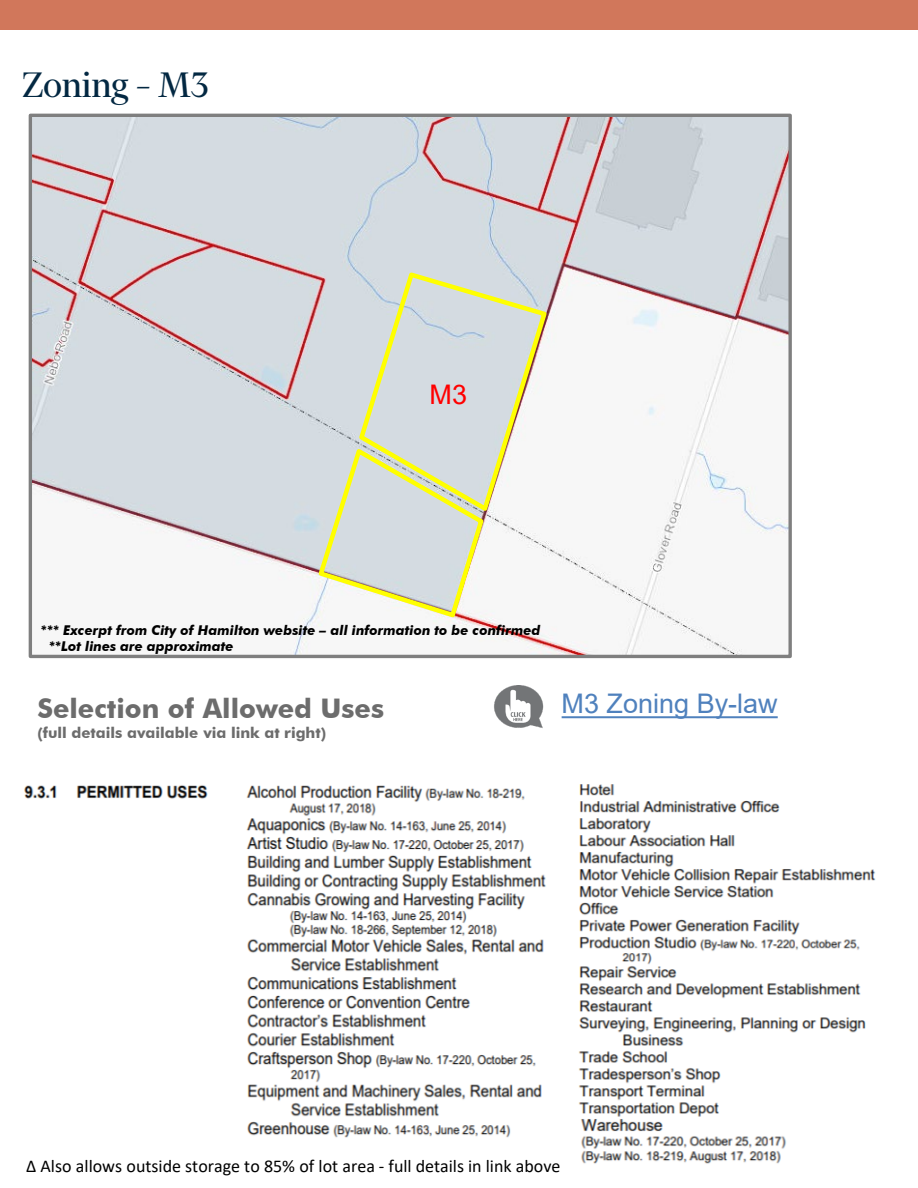
<style>
.page{position:relative;width:918px;height:1188px;background:#fff}
.page>*{position:absolute;margin:0;border:0;box-sizing:border-box;transform-origin:0 0}
.t1{font:40.5px "Financier Display";color:#032842}
.t2{font:700 27px "Futura BT";color:#6c6c6c}
.t3{font:27px "Arial";color:#4f81bd}
.t4{font:27px "Arial";color:#f00}
.t5{font:18px "Calibri";color:#000}
.t6{font:700 15px "Futura BT";color:#6c6c6c}
.t7{font:italic 700 13.5px/16.2px "Futura BT";color:#000}
</style>
<div class="page">
<div style="left:0;top:0;width:918px;height:29px;background:#d1775b"></div>
<img style="left:24px;top:785px;width:522px;height:353px">
<svg style="left:562px;top:716px;width:216px;height:2px"></svg>
<img style="left:494px;top:686px;width:50px;height:42px">
<img style="left:33px;top:118px;width:755px;height:536px">
<div style="left:29px;top:114px;width:763px;height:544px;border:3px solid #7f7f7f"></div>
<svg style="left:355px;top:269px;width:195px;height:246px"></svg>
<svg style="left:315px;top:445px;width:171px;height:176px"></svg>
<img style="left:578px;top:784px;width:298px;height:333px">
<img style="left:580px;top:1119px;width:207px;height:45px">
<h2 class="t1" style="left:22px;top:63px;width:188px">Zoning – M3</h2>
<p class="t4" style="left:430px;top:376px;width:39px">M3</p>
<p class="t7" style="left:49px;top:622px;width:493px;text-indent:-8px">*** Excerpt from City of Hamilton website – all information to be confirmed **Lot lines are approximate</p>
<p class="t2" style="left:37px;top:692px;width:348px">Selection of Allowed Uses</p>
<p class="t6" style="left:37px;top:724px;width:290px">(full details available via link at right)</p>
<p class="t3" style="left:562px;top:685px;width:218px">M3 Zoning By-law</p>
<p class="t5" style="left:26px;top:1153px;width:536px">∆ Also allows outside storage to 85% of lot area - full details in link above</p>
</div>
